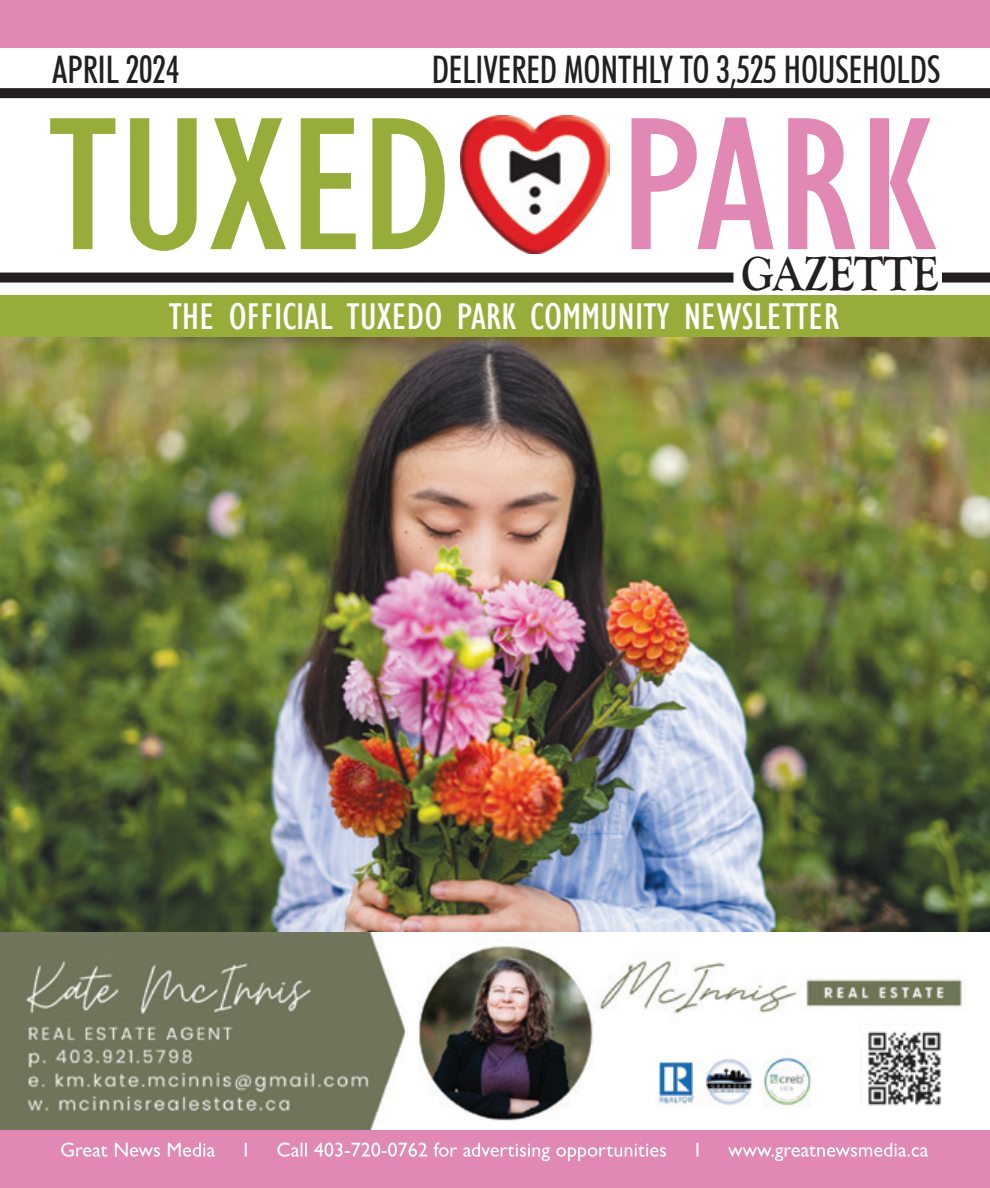
<style>
.page{position:relative;width:990px;height:1188px;background:#fff}
.page>*{position:absolute;margin:0;border:0;box-sizing:border-box;transform-origin:0 0}
.t1{font:condensed 196px "Gill Sans";color:#97ad39;scale:1.14 1}
.t2{font:700 50px "Goudy Old Style T";color:#231f20;scale:.9 1}
.t3{font:condensed 38.2px "Gill Sans";color:#fff;scale:1.1 1}
.t4{font:500 condensed 38px "Futura BT";color:#231f20;scale:.92 1}
.s1{color:#e288b5}
</style>
<div class="page">
<div style="left:0;top:0;width:990px;height:48px;background:#e288b5"></div>
<div style="left:0;top:88px;width:990px;height:10px;background:#231f20"></div>
<div style="left:0;top:273px;width:734px;height:10px;background:#231f20"></div>
<div style="left:942px;top:273px;width:48px;height:10px;background:#231f20"></div>
<img style="left:461px;top:115px;width:149px;height:138px">
<img style="left:0;top:337px;width:990px;height:595px">
<div style="left:0;top:1130px;width:990px;height:58px;background:#e288b5"></div>
<svg style="left:61px;top:1143px;width:867px;height:18px"></svg>
<img style="left:419px;top:946px;width:544px;height:175px">
<img style="left:0;top:932px;width:404px;height:198px">
<img style="left:864px;top:1027px;width:80px;height:80px">
<div style="left:0;top:296px;width:990px;height:41px;background:#97ad39"></div>
<p class="t4" style="left:52px;top:46px;width:140px">APRIL 2024</p>
<p class="t4" style="left:432px;top:46px;width:555px">DELIVERED MONTHLY TO 3,525 HOUSEHOLDS</p>
<p class="t1" style="left:48px;top:69px;width:780px">TUXED <span class="s1">PARK</span></p>
<p class="t2" style="left:741px;top:245px;width:221px">GAZETTE</p>
<p class="t3" style="left:169px;top:294px;width:611px">THE OFFICIAL TUXEDO PARK COMMUNITY NEWSLETTER</p>
</div>
